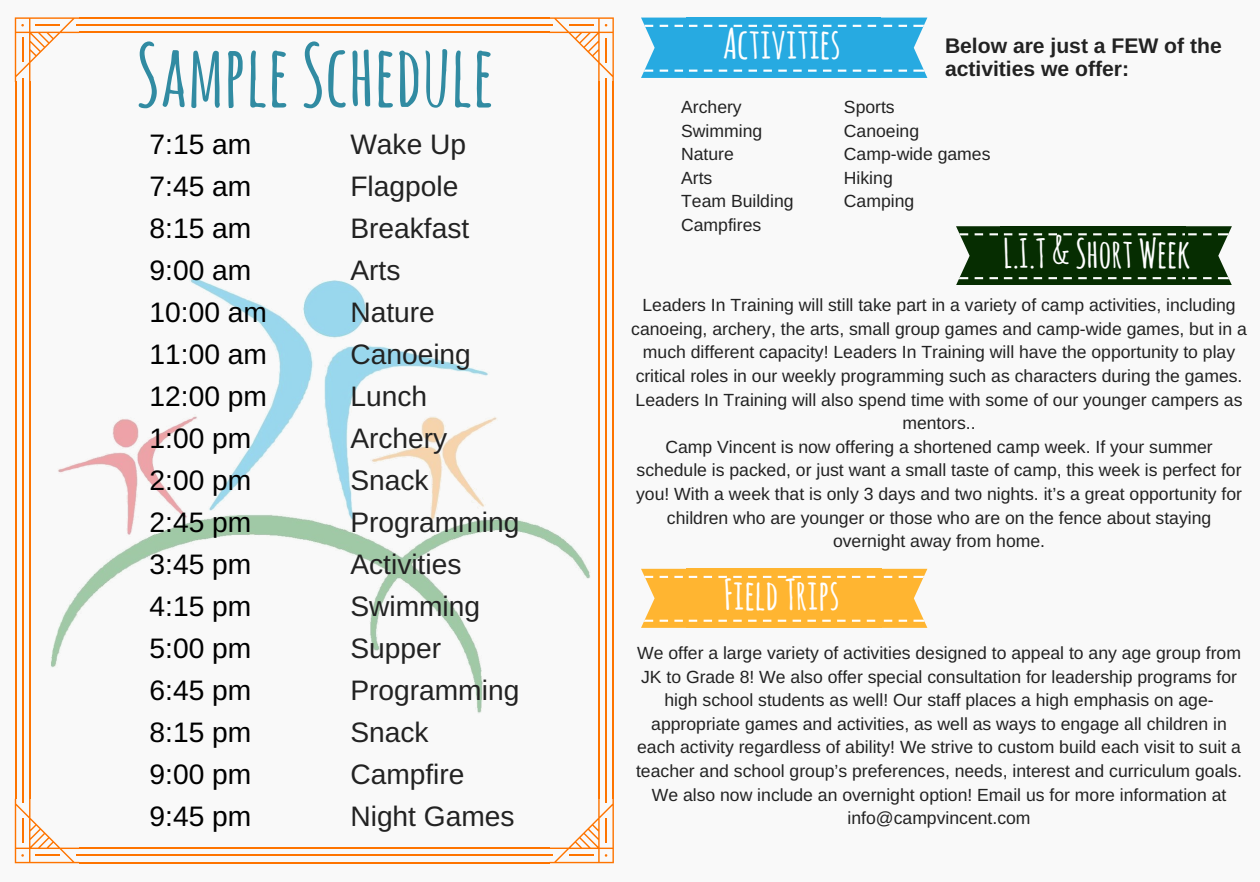
<style>
.page{position:relative;width:1260px;height:882px;background:#f9f9f9}
.page>*{position:absolute;margin:0;border:0;box-sizing:border-box;transform-origin:0 0}
.t1{font:700 84.52px "Amatic SC";color:#318ba2}
.t2{font:700 41.82px "Amatic SC";color:#fff}
.t3{font:700 39.55px "Amatic SC";color:#fff}
.t4{font:28.18px/42px "Arimo";color:#222}
.t5{font:28.18px/42px "Arimo";color:#000}
.t6{font:700 21.18px/22.4px "Arimo";color:#222}
.t7{font:17.68px/23.6px "Arimo";color:#222}
</style>
<div class="page">
<hr style="left:79px;top:17px;width:471px;height:2px;background:#fe7400">
<hr style="left:79px;top:32px;width:471px;height:1px;background:#fe7400">
<hr style="left:79px;top:25px;width:471px;height:1px;background:#fe7400">
<hr style="left:79px;top:862px;width:471px;height:1px;background:#fe7400">
<hr style="left:79px;top:848px;width:471px;height:1px;background:#fe7400">
<hr style="left:79px;top:855px;width:471px;height:1px;background:#fe7400">
<hr style="left:598px;top:82px;width:2px;height:717px;background:#fe7400">
<hr style="left:612px;top:82px;width:2px;height:717px;background:#fe7400">
<hr style="left:605px;top:82px;width:2px;height:717px;background:#fe7400">
<hr style="left:29px;top:82px;width:1px;height:717px;background:#fe7400">
<hr style="left:15px;top:82px;width:1px;height:717px;background:#fe7400">
<hr style="left:22px;top:82px;width:1px;height:717px;background:#fe7400">
<svg style="left:15px;top:17px;width:64px;height:65px"></svg>
<svg style="left:549px;top:17px;width:65px;height:65px"></svg>
<svg style="left:15px;top:799px;width:64px;height:64px"></svg>
<svg style="left:549px;top:799px;width:65px;height:64px"></svg>
<img style="left:16px;top:180px;width:574px;height:605px">
<div style="left:686px;top:18px;width:193px;height:59px;background:#27aae1"></div>
<svg style="left:853px;top:25px;width:8px;height:2px"></svg>
<svg style="left:838px;top:25px;width:8px;height:2px"></svg>
<svg style="left:823px;top:25px;width:8px;height:2px"></svg>
<svg style="left:808px;top:25px;width:9px;height:2px"></svg>
<svg style="left:793px;top:25px;width:9px;height:2px"></svg>
<svg style="left:778px;top:25px;width:9px;height:2px"></svg>
<svg style="left:763px;top:25px;width:9px;height:2px"></svg>
<svg style="left:749px;top:25px;width:8px;height:2px"></svg>
<svg style="left:734px;top:25px;width:8px;height:2px"></svg>
<svg style="left:719px;top:25px;width:8px;height:2px"></svg>
<svg style="left:704px;top:25px;width:8px;height:2px"></svg>
<svg style="left:853px;top:70px;width:8px;height:2px"></svg>
<svg style="left:838px;top:70px;width:8px;height:2px"></svg>
<svg style="left:823px;top:70px;width:8px;height:2px"></svg>
<svg style="left:808px;top:70px;width:9px;height:2px"></svg>
<svg style="left:793px;top:70px;width:9px;height:2px"></svg>
<svg style="left:778px;top:70px;width:9px;height:2px"></svg>
<svg style="left:763px;top:70px;width:9px;height:2px"></svg>
<svg style="left:749px;top:70px;width:8px;height:2px"></svg>
<svg style="left:734px;top:70px;width:8px;height:2px"></svg>
<svg style="left:719px;top:70px;width:8px;height:2px"></svg>
<svg style="left:704px;top:70px;width:8px;height:2px"></svg>
<svg style="left:868px;top:18px;width:59px;height:59px"></svg>
<svg style="left:641px;top:18px;width:56px;height:59px"></svg>
<div style="left:1001px;top:226px;width:184px;height:59px;background:#062d01"></div>
<svg style="left:1168px;top:233px;width:8px;height:2px"></svg>
<svg style="left:1153px;top:233px;width:8px;height:2px"></svg>
<svg style="left:1138px;top:233px;width:8px;height:2px"></svg>
<svg style="left:1123px;top:233px;width:8px;height:2px"></svg>
<svg style="left:1108px;top:233px;width:9px;height:2px"></svg>
<svg style="left:1093px;top:233px;width:9px;height:2px"></svg>
<svg style="left:1078px;top:233px;width:9px;height:2px"></svg>
<svg style="left:1063px;top:233px;width:9px;height:2px"></svg>
<svg style="left:1049px;top:233px;width:8px;height:2px"></svg>
<svg style="left:1034px;top:233px;width:8px;height:2px"></svg>
<svg style="left:1019px;top:233px;width:8px;height:2px"></svg>
<svg style="left:1168px;top:277px;width:8px;height:2px"></svg>
<svg style="left:1153px;top:277px;width:8px;height:2px"></svg>
<svg style="left:1138px;top:277px;width:8px;height:2px"></svg>
<svg style="left:1123px;top:277px;width:8px;height:2px"></svg>
<svg style="left:1108px;top:277px;width:9px;height:2px"></svg>
<svg style="left:1093px;top:277px;width:9px;height:2px"></svg>
<svg style="left:1078px;top:277px;width:9px;height:2px"></svg>
<svg style="left:1063px;top:277px;width:9px;height:2px"></svg>
<svg style="left:1049px;top:277px;width:8px;height:2px"></svg>
<svg style="left:1034px;top:277px;width:8px;height:2px"></svg>
<svg style="left:1019px;top:277px;width:8px;height:2px"></svg>
<svg style="left:1182px;top:226px;width:50px;height:59px"></svg>
<svg style="left:956px;top:226px;width:56px;height:59px"></svg>
<div style="left:686px;top:569px;width:192px;height:58px;background:#ffb531"></div>
<svg style="left:867px;top:576px;width:8px;height:2px"></svg>
<svg style="left:852px;top:576px;width:8px;height:2px"></svg>
<svg style="left:837px;top:576px;width:9px;height:2px"></svg>
<svg style="left:822px;top:576px;width:9px;height:2px"></svg>
<svg style="left:807px;top:576px;width:9px;height:2px"></svg>
<svg style="left:793px;top:576px;width:8px;height:2px"></svg>
<svg style="left:778px;top:576px;width:8px;height:2px"></svg>
<svg style="left:763px;top:576px;width:8px;height:2px"></svg>
<svg style="left:748px;top:576px;width:9px;height:2px"></svg>
<svg style="left:733px;top:576px;width:9px;height:2px"></svg>
<svg style="left:718px;top:576px;width:9px;height:2px"></svg>
<svg style="left:704px;top:576px;width:8px;height:2px"></svg>
<svg style="left:867px;top:620px;width:8px;height:2px"></svg>
<svg style="left:852px;top:620px;width:8px;height:2px"></svg>
<svg style="left:837px;top:620px;width:9px;height:2px"></svg>
<svg style="left:822px;top:620px;width:9px;height:2px"></svg>
<svg style="left:807px;top:620px;width:9px;height:2px"></svg>
<svg style="left:793px;top:620px;width:8px;height:2px"></svg>
<svg style="left:778px;top:620px;width:8px;height:2px"></svg>
<svg style="left:763px;top:620px;width:8px;height:2px"></svg>
<svg style="left:748px;top:620px;width:9px;height:2px"></svg>
<svg style="left:733px;top:620px;width:9px;height:2px"></svg>
<svg style="left:718px;top:620px;width:9px;height:2px"></svg>
<svg style="left:704px;top:620px;width:8px;height:2px"></svg>
<hr style="left:878px;top:569px;width:3px;height:58px;background:#ffb531">
<svg style="left:881px;top:569px;width:46px;height:58px"></svg>
<svg style="left:641px;top:569px;width:56px;height:58px"></svg>
<h1 class="t1" style="left:136px;top:21px;width:359px">Sample Schedule</h1>
<h3 class="t4" style="left:350px;top:124px;width:170px">Wake Up<br>Flagpole<br>Breakfast<br>Arts<br>Nature<br>Canoeing<br>Lunch<br>Archery<br>Snack<br>Programming<br>Activities<br>Swimming<br>Supper<br>Programming<br>Snack<br>Campfire<br>Night Games</h3>
<h3 class="t5" style="left:150px;top:124px;width:119px">7:15 am<br>7:45 am<br>8:15 am<br>9:00 am<br>10:00 am<br>11:00 am<br>12:00 pm<br>1:00 pm<br>2:00 pm<br>2:45 pm<br>3:45 pm<br>4:15 pm<br>5:00 pm<br>6:45 pm<br>8:15 pm<br>9:00 pm<br>9:45 pm</h3>
<h2 class="t2" style="left:723px;top:17px;width:119px">Activities</h2>
<p class="t6" style="left:945px;top:35px;width:278px">Below are just a FEW of the activities we offer:</p>
<p class="t7" style="left:681px;top:95px;width:114px">Archery<br>Swimming<br>Nature<br>Arts<br>Team Building<br>Campfires</p>
<p class="t7" style="left:844px;top:95px;width:148px">Sports<br>Canoeing<br>Camp-wide games<br>Hiking<br>Camping</p>
<h3 class="t3" style="left:1003px;top:228px;width:189px">L.I.T &amp; Short Week</h3>
<p class="t7" style="left:631px;top:293px;width:617px;text-align:center">Leaders In Training will still take part in a variety of camp activities, including canoeing, archery, the arts, small group games and camp-wide games, but in a much different capacity! Leaders In Training will have the opportunity to play critical roles in our weekly programming such as characters during the games.<br>Leaders In Training will also spend time with some of our younger campers as mentors..<br>Camp Vincent is now offering a shortened camp week. If your summer schedule is packed, or just want a small taste of camp, this week is perfect for you! With a week that is only 3 days and two nights. it’s a great opportunity for children who are younger or those who are on the fence about staying overnight away from home.</p>
<h2 class="t2" style="left:724px;top:568px;width:117px">FieldTrips</h2>
<p class="t7" style="left:636px;top:641px;width:607px;text-align:center">We offer a large variety of activities designed to appeal to any age group from JK to Grade 8! We also offer special consultation for leadership programs for high school students as well! Our staff places a high emphasis on age&shy;appropriate games and activities, as well as ways to engage all children in each activity regardless of ability! We strive to custom build each visit to suit a teacher and school group’s preferences, needs, interest and curriculum goals.<br>We also now include an overnight option! Email us for more information at info@campvincent.com</p>
</div>
